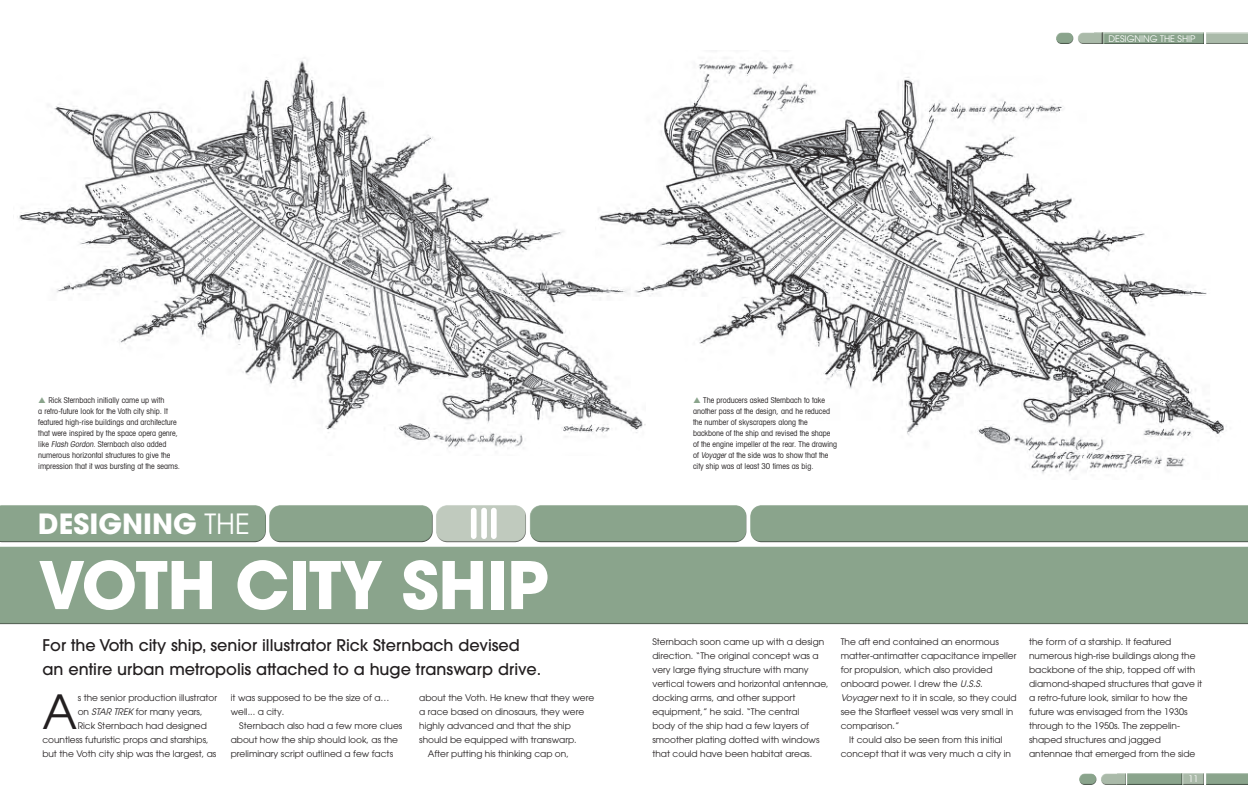
<style>
.page{position:relative;width:1248px;height:808px;background:#fff}
.page>*{position:absolute;margin:0;border:0;box-sizing:border-box;transform-origin:0 0}
.t1{font:700 65px "Avant Garde LT";letter-spacing:-.01em;color:#fff}
.t2{font:46.8px "Avant Garde LT";color:#231f20}
.t3{font:700 27.7px "Avant Garde";color:#fff}
.t4{font:500 16px/24px "Avant Garde";color:#231f20}
.t5{font:9px/14px "Avant Garde LT";color:#231f20}
.t6{font:9px "Avant Garde";color:#fff}
.t7{font:condensed 8px/11px "Avant Garde LT";color:#231f20}
.s1{font-style:italic}
.s2{font-weight:400}
</style>
<div class="page">
<img style="left:19px;top:60px;width:576px;height:388px">
<img style="left:595px;top:58px;width:632px;height:416px">
<div style="left:0;top:545px;width:1247px;height:73px;background:#fff;opacity:.75"></div>
<div style="left:0;top:550px;width:1247px;height:75px;background:#8aa48c"></div>
<div style="left:0;top:503px;width:266px;height:33px;background:#fff;opacity:.75"></div>
<div style="left:0;top:508px;width:267px;height:34px;background:#8aa48c"></div>
<div style="left:435px;top:503px;width:91px;height:33px;background:#fff;opacity:.75"></div>
<div style="left:435px;top:508px;width:92px;height:34px;background:#231f20;opacity:.75"></div>
<div style="left:529px;top:503px;width:217px;height:33px;background:#fff;opacity:.75"></div>
<div style="left:529px;top:508px;width:219px;height:34px;background:#8aa48c"></div>
<div style="left:749px;top:503px;width:498px;height:33px;background:#fff;opacity:.75"></div>
<div style="left:749px;top:508px;width:498px;height:34px;background:#8aa48c"></div>
<div style="left:268px;top:503px;width:165px;height:33px;background:#fff;opacity:.75"></div>
<div style="left:268px;top:508px;width:166px;height:34px;background:#8aa48c"></div>
<div style="left:1099px;top:773px;width:27px;height:12px;background:#231f20;opacity:.75"></div>
<div style="left:1126px;top:773px;width:56px;height:12px;background:#8aa48c"></div>
<div style="left:1181px;top:773px;width:24px;height:12px;background:#231f20;opacity:.75"></div>
<div style="left:1204px;top:773px;width:43px;height:12px;background:#8aa48c"></div>
<div style="left:1078px;top:772px;width:19px;height:10px;background:#fff;opacity:.75"></div>
<div style="left:1078px;top:775px;width:20px;height:10px;background:#231f20;opacity:.75"></div>
<div style="left:1076px;top:32px;width:27px;height:12px;background:#231f20;opacity:.75"></div>
<div style="left:1103px;top:32px;width:102px;height:12px;background:#231f20;opacity:.75"></div>
<div style="left:1204px;top:32px;width:43px;height:12px;background:#231f20;opacity:.75"></div>
<div style="left:1055px;top:31px;width:18px;height:10px;background:#fff;opacity:.75"></div>
<div style="left:1055px;top:34px;width:19px;height:10px;background:#231f20;opacity:.75"></div>
<div style="left:471px;top:508px;width:5px;height:31px;background:#fff;border-radius:3px"></div>
<div style="left:481px;top:508px;width:6px;height:31px;background:#fff;border-radius:3px"></div>
<div style="left:491px;top:508px;width:5px;height:31px;background:#fff;border-radius:3px"></div>
<svg style="left:39px;top:398px;width:7px;height:5px"></svg>
<svg style="left:693px;top:398px;width:7px;height:5px"></svg>
<p class="t6" style="left:1108px;top:33px;width:88px">DESIGNING THE SHIP</p>
<p class="t7" style="left:38px;top:395px;width:143px;text-indent:10px">Rick Sternbach initially came up with<br>a retro-future look for the Voth city ship. It featured high-rise buildings and architecture that were inspired by the space opera genre, like <span class="s1">Flash Gordon</span>. Sternbach also added numerous horizontal structures to give the impression that it was bursting at the seams.</p>
<p class="t7" style="left:693px;top:395px;width:145px;text-indent:10px">The producers asked Sternbach to take another pass at the design, and he reduced the number of skyscrapers along the backbone of the ship and revised the shape of the engine impeller at the rear. The drawing of <span class="s1">Voyager</span> at the side was to show that the city ship was at least 30 times as big.</p>
<h3 class="t3" style="left:38px;top:506px;width:213px">DESIGNING <span class="s2">THE</span></h3>
<h1 class="t1" style="left:38px;top:543px;width:511px">VOTH CITY SHIP</h1>
<h3 class="t4" style="left:43px;top:633px;width:500px">For the Voth city ship, senior illustrator Rick Sternbach devised an entire urban metropolis attached to a huge transwarp drive.</h3>
<h2 class="t2" style="left:42px;top:684px;width:36px">A</h2>
<p class="t5" style="left:78px;top:691px;width:141px">s the senior production illustrator</p>
<p class="t5" style="left:78px;top:705px;width:126px">on <span class="s1">STAR TREK</span> for many years,</p>
<p class="t5" style="left:78px;top:719px;width:131px">Rick Sternbach had designed</p>
<p class="t5" style="left:42px;top:733px;width:168px">countless futuristic props and starships,</p>
<p class="t5" style="left:42px;top:747px;width:176px">but the Voth city ship was the largest, as</p>
<p class="t5" style="left:231px;top:691px;width:160px">it was supposed to be the size of a… well... a city.</p>
<p class="t5" style="left:231px;top:719px;width:173px;text-indent:9px">Sternbach also had a few more clues about how the ship should look, as the preliminary script outlined a few facts</p>
<p class="t5" style="left:419px;top:691px;width:177px">about the Voth. He knew that they were</p>
<p class="t5" style="left:419px;top:705px;width:167px">a race based on dinosaurs, they were</p>
<p class="t5" style="left:419px;top:719px;width:153px">highly advanced and that the ship</p>
<p class="t5" style="left:419px;top:733px;width:159px">should be equipped with transwarp.</p>
<p class="t5" style="left:427px;top:747px;width:143px">After putting his thinking cap on,</p>
<p class="t5" style="left:652px;top:635px;width:178px">Sternbach soon came up with a design direction. “The original concept was a very large flying structure with many vertical towers and horizontal antennae, docking arms, and other support equipment,” he said. “The central<br>body of the ship had a few layers of smoother plating dotted with windows that could have been habitat areas.</p>
<p class="t5" style="left:840px;top:635px;width:160px">The aft end contained an enormous</p>
<p class="t5" style="left:840px;top:649px;width:177px">matter-antimatter capacitance impeller</p>
<p class="t5" style="left:840px;top:663px;width:153px">for propulsion, which also provided</p>
<p class="t5" style="left:840px;top:677px;width:143px">onboard power. I drew the <span class="s1">U.S.S.</span></p>
<p class="t5" style="left:840px;top:691px;width:177px"><span class="s1">Voyager</span> next to it in scale, so they could</p>
<p class="t5" style="left:840px;top:705px;width:174px">see the Starfleet vessel was very small in</p>
<p class="t5" style="left:840px;top:719px;width:60px">comparison.”</p>
<p class="t5" style="left:849px;top:733px;width:155px">It could also be seen from this initial</p>
<p class="t5" style="left:840px;top:747px;width:172px">concept that it was very much a city in</p>
<p class="t5" style="left:1028px;top:635px;width:175px">the form of a starship. It featured numerous high-rise buildings along the backbone of the ship, topped off with diamond-shaped structures that gave it a retro-future look, similar to how the future was envisaged from the 1930s through to the 1950s. The zeppelin&shy;shaped structures and jagged antennae that emerged from the side</p>
<p class="t6" style="left:1188px;top:774px;width:11px">11</p>
</div>
